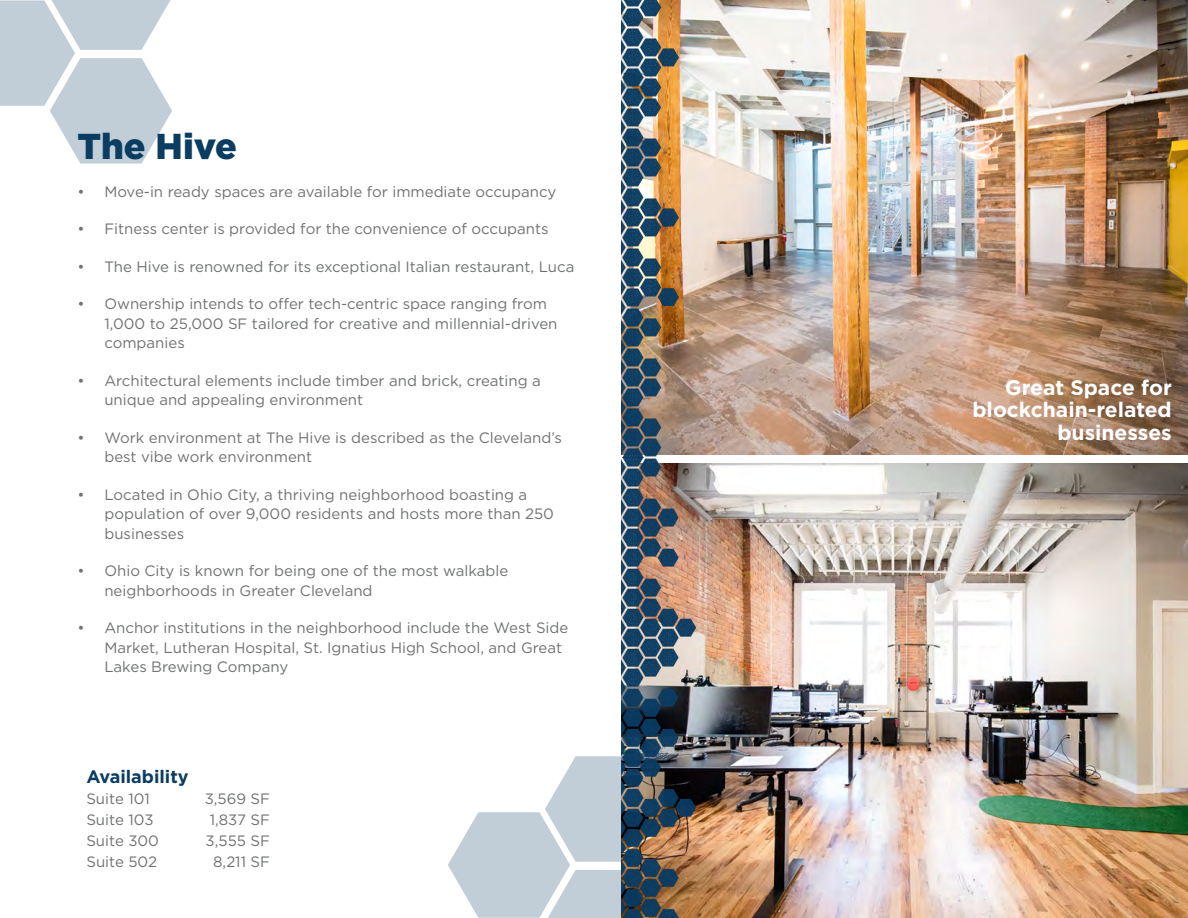
<style>
.page{position:relative;width:1188px;height:918px;background:#fff}
.page>*{position:absolute;margin:0;border:0;box-sizing:border-box;transform-origin:0 0}
.t1{font:900 36px "Gotham";color:#0b3c61}
.t2{font:700 21px/22.5px "Gotham";color:#fff;text-align:right}
.t3{font:700 18px "Gotham";color:#0b3c61}
.t4{font:15px/19.5px "Gotham";color:#707272}
</style>
<div class="page">
<svg style="left:448px;top:756px;width:173px;height:162px"></svg>
<svg style="left:0;top:0;width:172px;height:164px"></svg>
<img style="left:678px;top:0;width:510px;height:455px">
<img style="left:621px;top:463px;width:567px;height:455px">
<img style="left:621px;top:458px;width:74px;height:459px">
<img style="left:621px;top:0;width:57px;height:458px">
<h1 class="t1" style="left:77px;top:122px;width:161px">The Hive</h1>
<p class="t4" style="left:77px;top:181px;width:481px">• Move-in ready spaces are available for immediate occupancy</p>
<p class="t4" style="left:77px;top:219px;width:473px">• Fitness center is provided for the convenience of occupants</p>
<p class="t4" style="left:77px;top:256px;width:499px">• The Hive is renowned for its exceptional Italian restaurant, Luca</p>
<p class="t4" style="left:104px;top:294px;width:455px;text-indent:-27px">• Ownership intends to offer tech-centric space ranging from<br>1,000 to 25,000 SF tailored for creative and millennial-driven companies</p>
<p class="t4" style="left:104px;top:370px;width:438px;text-indent:-27px">• Architectural elements include timber and brick, creating a unique and appealing environment</p>
<p class="t4" style="left:104px;top:427px;width:459px;text-indent:-27px">• Work environment at The Hive is described as the Cleveland’s best vibe work environment</p>
<p class="t4" style="left:104px;top:484px;width:451px;text-indent:-27px">• Located in Ohio City, a thriving neighborhood boasting a population of over 9,000 residents and hosts more than 250 businesses</p>
<p class="t4" style="left:104px;top:561px;width:405px;text-indent:-27px">• Ohio City is known for being one of the most walkable neighborhoods in Greater Cleveland</p>
<p class="t4" style="left:104px;top:618px;width:466px;text-indent:-27px">• Anchor institutions in the neighborhood include the West Side<br>Market, Lutheran Hospital, St. Ignatius High School, and Great<br>Lakes Brewing Company</p>
<p class="t3" style="left:86px;top:765px;width:104px">Availability</p>
<p class="t4" style="left:86px;top:789px;width:65px">Suite 101</p>
<p class="t4" style="left:205px;top:789px;width:67px">3,569 SF</p>
<p class="t4" style="left:86px;top:810px;width:69px">Suite 103</p>
<p class="t4" style="left:210px;top:810px;width:62px">1,837 SF</p>
<p class="t4" style="left:86px;top:831px;width:74px">Suite 300</p>
<p class="t4" style="left:206px;top:831px;width:66px">3,555 SF</p>
<p class="t4" style="left:86px;top:852px;width:72px">Suite 502</p>
<p class="t4" style="left:213px;top:852px;width:58px">8,211 SF</p>
<h2 class="t2" style="left:972px;top:376px;width:201px">Great Space for blockchain-related businesses</h2>
</div>
